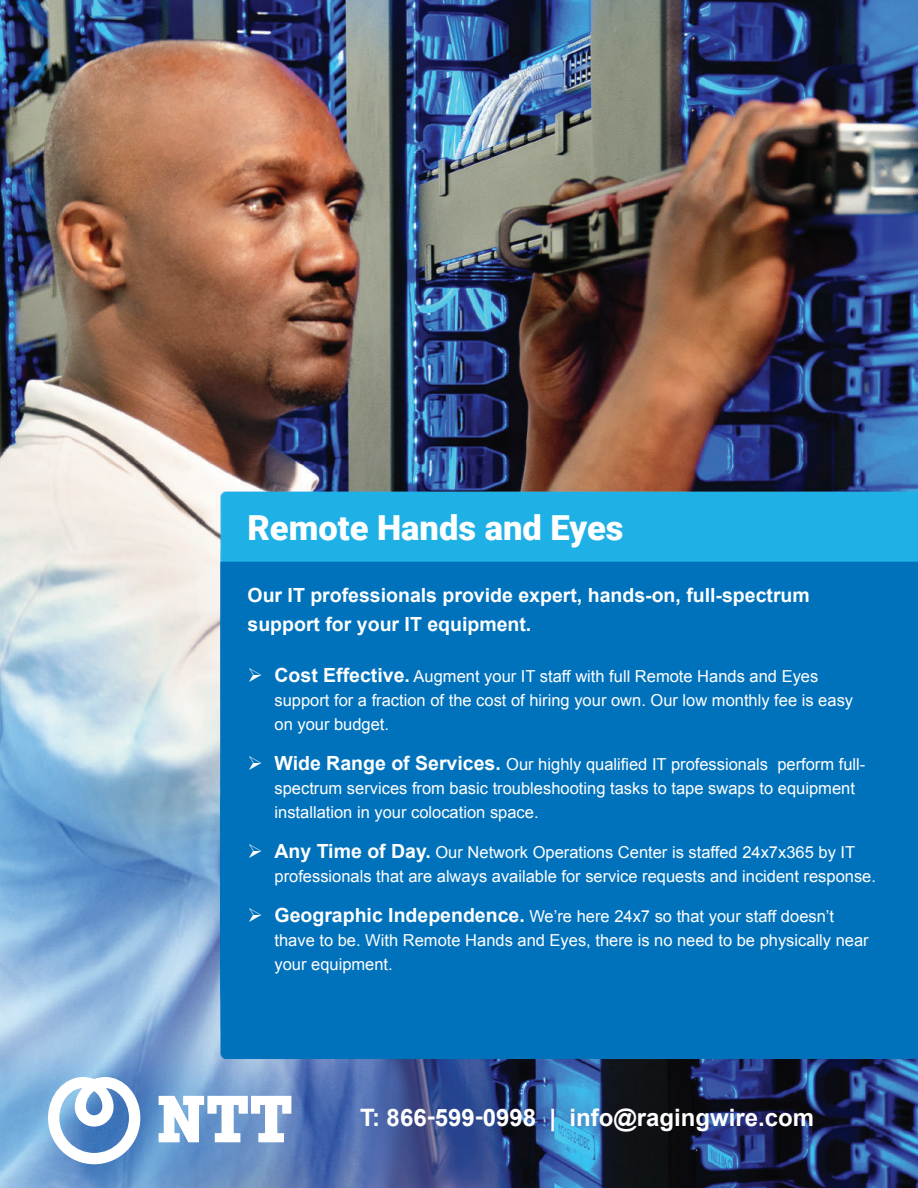
<style>
.page{position:relative;width:918px;height:1188px;background:#fff}
.page>*{position:absolute;margin:0;border:0;box-sizing:border-box;transform-origin:0 0}
.t1{font:900 34.5px "Roboto";color:#fff}
.t2{font:700 24px "Arial";color:#fff}
.t3{font:700 19.5px/28.5px "Arial";color:#fff}
.t4{font:16.5px/24px "Arial";color:#fff}
.s1{font-weight:700;font-size:19.5px}
</style>
<div class="page">
<img style="left:0;top:0;width:918px;height:1188px">
<svg style="left:159px;top:1096px;width:132px;height:46px"></svg>
<svg style="left:48px;top:1077px;width:92px;height:87px"></svg>
<svg style="left:249px;top:667px;width:12px;height:15px"></svg>
<svg style="left:249px;top:756px;width:12px;height:14px"></svg>
<svg style="left:249px;top:844px;width:12px;height:14px"></svg>
<svg style="left:249px;top:908px;width:12px;height:14px"></svg>
<h1 class="t1" style="left:248px;top:504px;width:377px">Remote Hands and Eyes</h1>
<p class="t3" style="left:248px;top:582px;width:564px">Our IT professionals provide expert, hands-on, full‑spectrum support for your IT equipment.</p>
<p class="t4" style="left:274px;top:664px;width:580px"><span class="s1">Cost Effective.</span> Augment your IT staff with full Remote Hands and Eyes support for a fraction of the cost of hiring your own. Our low monthly fee is easy on your budget.</p>
<p class="t4" style="left:274px;top:752px;width:592px"><span class="s1">Wide Range of Services.</span> Our highly qualified IT professionals perform full&shy;spectrum services from basic troubleshooting tasks to tape swaps to equipment installation in your colocation space.</p>
<p class="t4" style="left:274px;top:840px;width:603px"><span class="s1">Any Time of Day.</span> Our Network Operations Center is staffed 24x7x365 by IT professionals that are always available for service requests and incident response.</p>
<p class="t4" style="left:274px;top:905px;width:596px"><span class="s1">Geographic Independence.</span> We’re here 24x7 so that your staff doesn’t thave to be. With Remote Hands and Eyes, there is no need to be physically near your equipment.</p>
<h2 class="t2" style="left:360px;top:1102px;width:456px">T: 866-599-0998 | info@ragingwire.com</h2>
</div>
